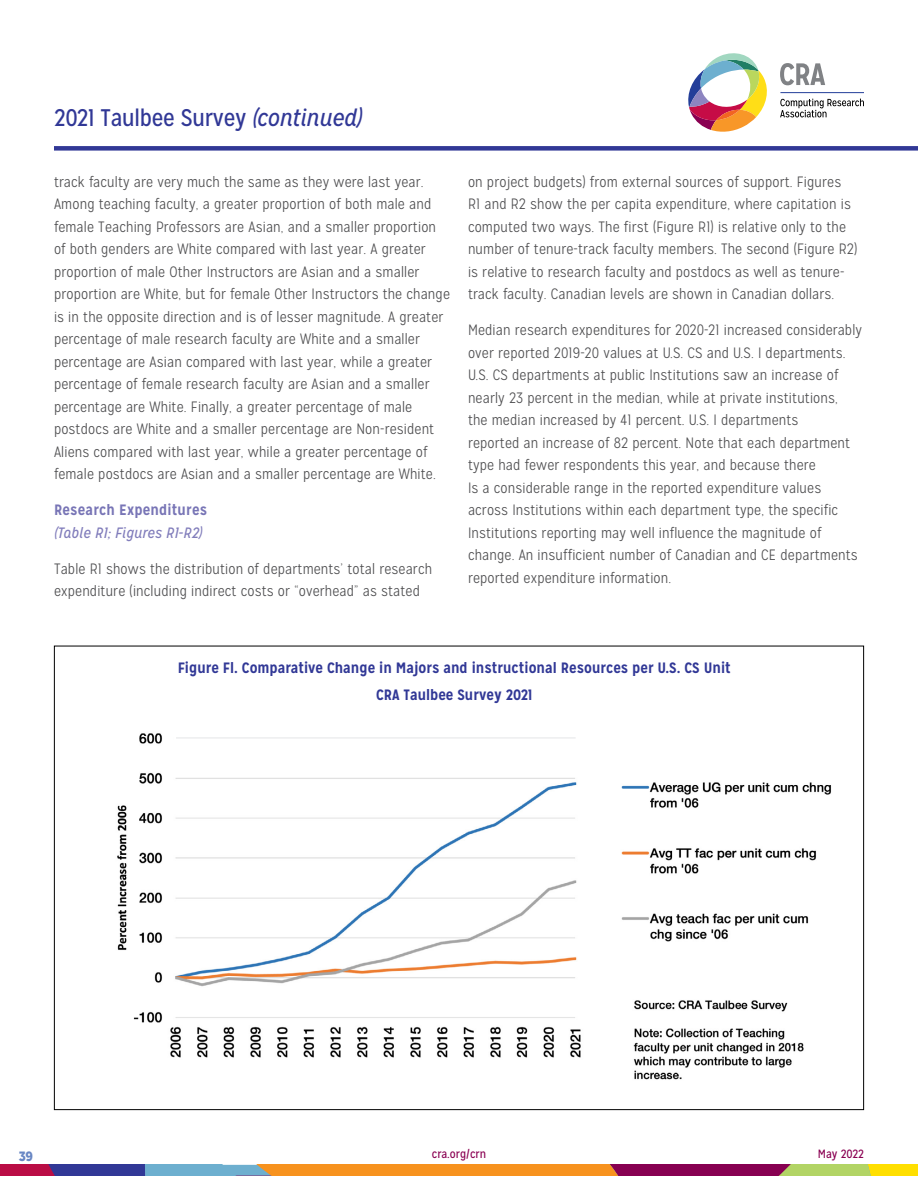
<style>
.page{position:relative;width:918px;height:1188px;background:#fff}
.page>*{position:absolute;margin:0;border:0;box-sizing:border-box;transform-origin:0 0}
.t1{font:24px "Mission Gothic";letter-spacing:-.01em;color:#313896}
.t2{font:300 15px/22.5px "Mission Gothic";letter-spacing:.01em;color:#4d4d4f}
.t3{font:700 15px/27px "Mission Gothic";color:#313896;text-align:center}
.t4{font:italic 15px "Mission Gothic";letter-spacing:.01em;color:#817dbb}
.t5{font:700 15px "Mission Gothic";letter-spacing:.01em;color:#7875b6}
.t6{font:900 13.5px "Mission Gothic";color:#6987c4}
.t7{font:12px "Mission Gothic";color:#8a0052}
.s1{font-style:italic}
</style>
<div class="page">
<svg style="left:0;top:1165px;width:918px;height:11px"></svg>
<svg style="left:780px;top:99px;width:84px;height:18px"></svg>
<svg style="left:780px;top:63px;width:45px;height:22px"></svg>
<hr style="left:780px;top:92px;width:84px;height:1px;background:#233e99">
<svg style="left:688px;top:53px;width:79px;height:79px"></svg>
<div style="left:54px;top:146px;width:864px;height:5px;background:#313896"></div>
<img style="left:117px;top:733px;width:714px;height:347px">
<hr style="left:176px;top:737px;width:400px;height:1px;background:#e6e7e8">
<h1 class="t1" style="left:54px;top:103px;width:310px">2021 Taulbee Survey <span class="s1">(continued)</span></h1>
<p class="t2" style="left:54px;top:171px;width:398px">track faculty are very much the same as they were last year.<br>Among teaching faculty, a greater proportion of both male and female Teaching Professors are Asian, and a smaller proportion of both genders are White compared with last year. A greater proportion of male Other Instructors are Asian and a smaller proportion are White, but for female Other Instructors the change is in the opposite direction and is of lesser magnitude. A greater percentage of male research faculty are White and a smaller percentage are Asian compared with last year, while a greater percentage of female research faculty are Asian and a smaller percentage are White. Finally, a greater percentage of male postdocs are White and a smaller percentage are Non-resident Aliens compared with last year, while a greater percentage of female postdocs are Asian and a smaller percentage are White.</p>
<p class="t5" style="left:54px;top:501px;width:155px">Research Expenditures</p>
<p class="t4" style="left:54px;top:523px;width:150px">(Table R1; Figures R1-R2)</p>
<p class="t2" style="left:54px;top:558px;width:380px">Table R1 shows the distribution of departments’ total research expenditure (including indirect costs or “overhead” as stated</p>
<p class="t2" style="left:468px;top:171px;width:391px">on project budgets) from external sources of support. Figures<br>R1 and R2 show the per capita expenditure, where capitation is computed two ways. The first (Figure R1) is relative only to the number of tenure-track faculty members. The second (Figure R2) is relative to research faculty and postdocs as well as tenure&shy;track faculty. Canadian levels are shown in Canadian dollars.</p>
<p class="t2" style="left:468px;top:319px;width:396px">Median research expenditures for 2020-21 increased considerably over reported 2019-20 values at U.S. CS and U.S. I departments.<br>U.S. CS departments at public Institutions saw an increase of nearly 23 percent in the median, while at private institutions,<br>the median increased by 41 percent. U.S. I departments<br>reported an increase of 82 percent. Note that each department type had fewer respondents this year, and because there<br>Is a considerable range in the reported expenditure values across Institutions within each department type, the specific Institutions reporting may well influence the magnitude of change. An insufficient number of Canadian and CE departments reported expenditure information.</p>
<p class="t3" style="left:178px;top:654px;width:555px">Figure Fl. Comparative Change in Majors and instructional Resources per U.S. CS Unit<br>CRA Taulbee Survey 2021</p>
<p class="t6" style="left:19px;top:1147px;width:15px">39</p>
<p class="t7" style="left:432px;top:1147px;width:56px">cra.org/crn</p>
<p class="t7" style="left:818px;top:1147px;width:48px">May 2022</p>
</div>
